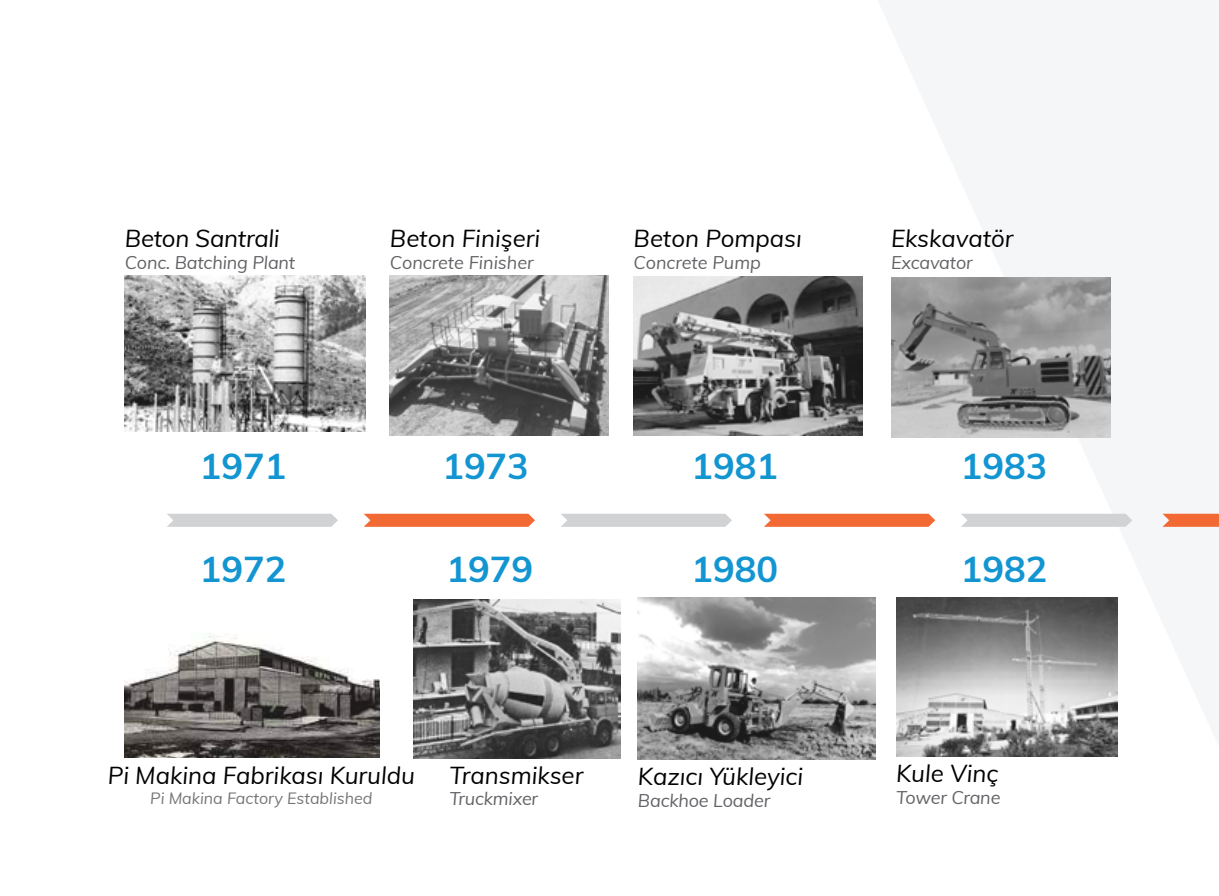
<style>
.page{position:relative;width:1219px;height:896px;background:#fff}
.page>*{position:absolute;margin:0;border:0;box-sizing:border-box;transform-origin:0 0}
.t1{font:700 36px "Muli";color:#1295d1}
.t2{font:italic 24px "Muli";color:#000}
.t3{font:italic 18px "Muli";letter-spacing:-.01em;color:#626366}
.t4{font:italic 16px "Muli";color:#737577}
</style>
<div class="page">
<div style="left:167px;top:514px;width:171px;height:13px;background:#d1d2d4"></div>
<svg style="left:364px;top:514px;width:171px;height:13px"></svg>
<svg style="left:1162px;top:514px;width:57px;height:13px"></svg>
<svg style="left:764px;top:514px;width:171px;height:13px"></svg>
<div style="left:561px;top:514px;width:171px;height:13px;background:#d1d2d4"></div>
<div style="left:961px;top:514px;width:171px;height:13px;background:#d1d2d4"></div>
<img style="left:125px;top:276px;width:240px;height:156px">
<img style="left:125px;top:635px;width:255px;height:122px">
<img style="left:891px;top:277px;width:219px;height:160px">
<img style="left:634px;top:276px;width:228px;height:160px">
<img style="left:896px;top:597px;width:221px;height:160px">
<img style="left:390px;top:276px;width:219px;height:160px">
<img style="left:638px;top:597px;width:238px;height:163px">
<img style="left:413px;top:599px;width:208px;height:159px">
<p class="t2" style="left:125px;top:221px;width:156px">Beton Santrali</p>
<p class="t3" style="left:125px;top:249px;width:172px">Conc. Batching Plant</p>
<p class="t2" style="left:390px;top:221px;width:152px">Beton Finişeri</p>
<p class="t3" style="left:390px;top:249px;width:145px">Concrete Finisher</p>
<p class="t2" style="left:634px;top:221px;width:170px">Beton Pompası</p>
<p class="t3" style="left:634px;top:249px;width:129px">Concrete Pump</p>
<p class="t2" style="left:891px;top:221px;width:124px">Ekskavatör</p>
<p class="t3" style="left:891px;top:249px;width:83px">Excavator</p>
<h1 class="t1" style="left:200px;top:439px;width:88px">1971</h1>
<h1 class="t1" style="left:442px;top:439px;width:88px">1973</h1>
<h1 class="t1" style="left:692px;top:439px;width:88px">1981</h1>
<h1 class="t1" style="left:961px;top:439px;width:88px">1983</h1>
<h1 class="t1" style="left:200px;top:542px;width:88px">1972</h1>
<h1 class="t1" style="left:447px;top:542px;width:88px">1979</h1>
<h1 class="t1" style="left:692px;top:542px;width:88px">1980</h1>
<p class="t2" style="left:108px;top:758px;width:309px">Pi Makina Fabrikası Kuruldu</p>
<p class="t4" style="left:150px;top:786px;width:224px">Pi Makina Factory Established</p>
<p class="t2" style="left:449px;top:757px;width:136px">Transmikser</p>
<p class="t3" style="left:449px;top:785px;width:90px">Truckmixer</p>
<p class="t2" style="left:638px;top:759px;width:167px">Kazıcı Yükleyici</p>
<p class="t3" style="left:638px;top:787px;width:134px">Backhoe Loader</p>
<h1 class="t1" style="left:961px;top:542px;width:88px">1982</h1>
<p class="t2" style="left:896px;top:756px;width:104px">Kule Vinç</p>
<p class="t3" style="left:896px;top:784px;width:106px">Tower Crane</p>
</div>
